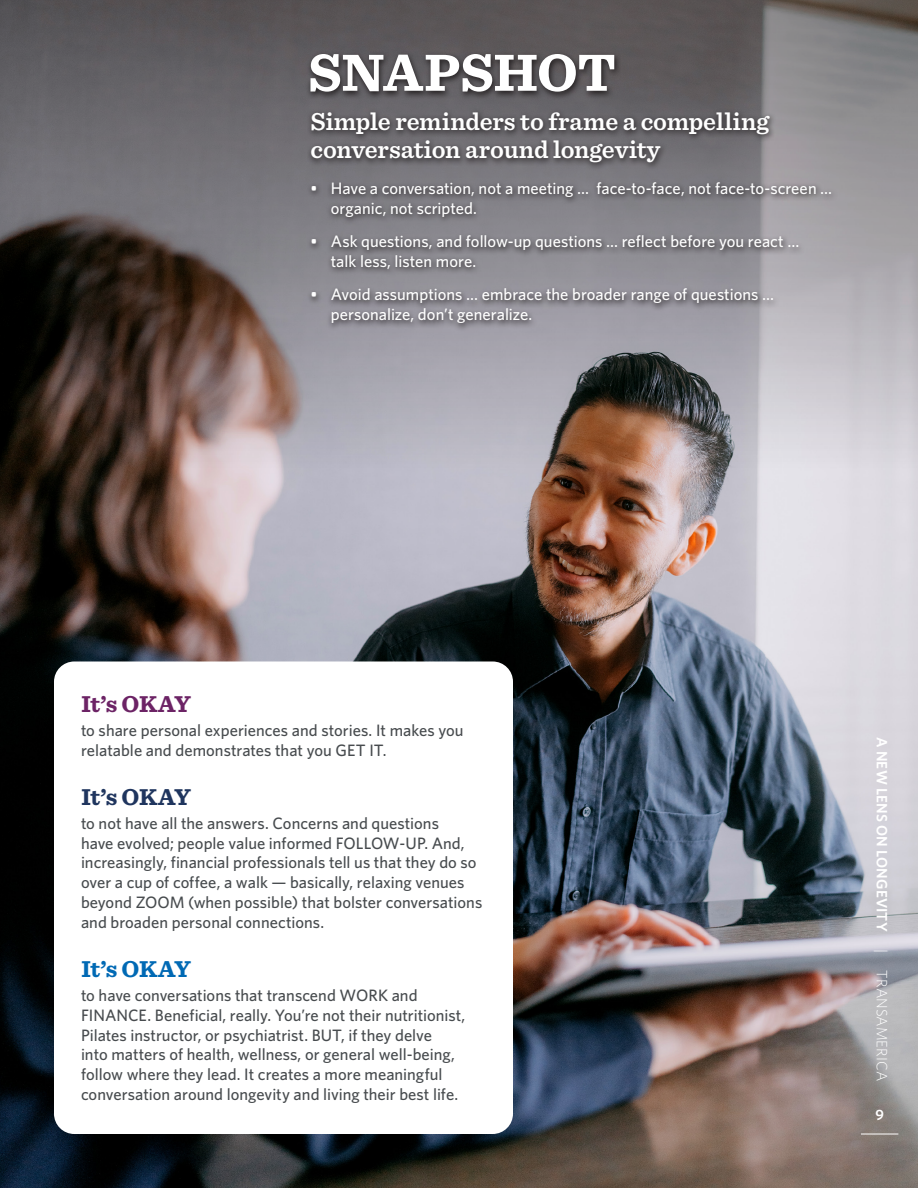
<style>
.page{position:relative;width:918px;height:1188px;background:#fff}
.page>*{position:absolute;margin:0;border:0;box-sizing:border-box;transform-origin:0 0}
.TA_Body{font:600 25.5px/28.5px "Sentinel";letter-spacing:-.005em;color:#fff}
.TA_Body-2{font:700 24px "Sentinel";letter-spacing:-.02em;color:#6c2365}
.TA_Body-3{font:700 24px "Sentinel";letter-spacing:-.02em;color:#1f355e}
.TA_Body-4{font:700 24px "Sentinel";letter-spacing:-.02em;color:#0069b4}
.TA_Body-5{font:500 16.5px/19.8px "Whitney";color:#474b4e}
.t1{font:500 16.5px/19.8px "Whitney";color:#fff}
.TA_Section_Folio{font:600 15px "Whitney";letter-spacing:.015em;color:#fff}
.TA_Page_Number{font:600 15px "Whitney";color:#fff}
.s1{font-weight:300}
</style>
<div class="page">
<img style="left:0;top:532px;width:918px;height:656px">
<svg style="left:0;top:0;width:918px;height:532px;background:#817a7b"></svg>
<hr style="left:861px;top:1134px;width:37px;height:1px;background:#fff">
<svg style="left:306px;top:50px;width:315px;height:50px;background:#5a575a"></svg>
<svg style="left:310px;top:54px;width:304px;height:38px"></svg>
<svg style="left:307px;top:109px;width:469px;height:62px;background:#636065"></svg>
<svg style="left:307px;top:179px;width:531px;height:153px;background:#8a888f"></svg>
<div style="left:54px;top:662px;width:459px;height:472px;background:#fff;border-radius:20px"></div>
<p class="TA_Body" style="left:310px;top:106px;width:460px">Simple reminders to frame a compelling conversation around longevity</p>
<p class="t1" style="left:331px;top:178px;width:503px;text-indent:-20px">• Have a conversation, not a meeting … face-to-face, not face-to-screen … organic, not scripted.</p>
<p class="t1" style="left:331px;top:231px;width:470px;text-indent:-20px">• Ask questions, and follow-up questions … reflect before you react … talk less, listen more.</p>
<p class="t1" style="left:331px;top:284px;width:445px;text-indent:-20px">• Avoid assumptions … embrace the broader range of questions … personalize, don’t generalize.</p>
<p class="TA_Body-2" style="left:81px;top:685px;width:111px">It’s OKAY</p>
<p class="TA_Body-5" style="left:81px;top:720px;width:384px">to share personal experiences and stories. It makes you relatable and demonstrates that you GET IT.</p>
<p class="TA_Body-3" style="left:81px;top:778px;width:111px">It’s OKAY</p>
<p class="TA_Body-5" style="left:81px;top:813px;width:403px">to not have all the answers. Concerns and questions<br>have evolved; people value informed FOLLOW-UP. And, increasingly, financial professionals tell us that they do so over a cup of coffee, a walk — basically, relaxing venues beyond ZOOM (when possible) that bolster conversations and broaden personal connections.</p>
<p class="TA_Body-4" style="left:81px;top:950px;width:111px">It’s OKAY</p>
<p class="TA_Body-5" style="left:81px;top:985px;width:386px">to have conversations that transcend WORK and FINANCE. Beneficial, really. You’re not their nutritionist, Pilates instructor, or psychiatrist. BUT, if they delve<br>into matters of health, wellness, or general well-being, follow where they lead. It creates a more meaningful conversation around longevity and living their best life.</p>
<p class="TA_Section_Folio" style="left:892px;top:737px;width:345px;rotate:90deg">A NEW LENS ON LONGEVITY <span class="s1">| TRANSAMERICA</span></p>
<p class="TA_Page_Number" style="left:875px;top:1105px;width:10px">9</p>
</div>
